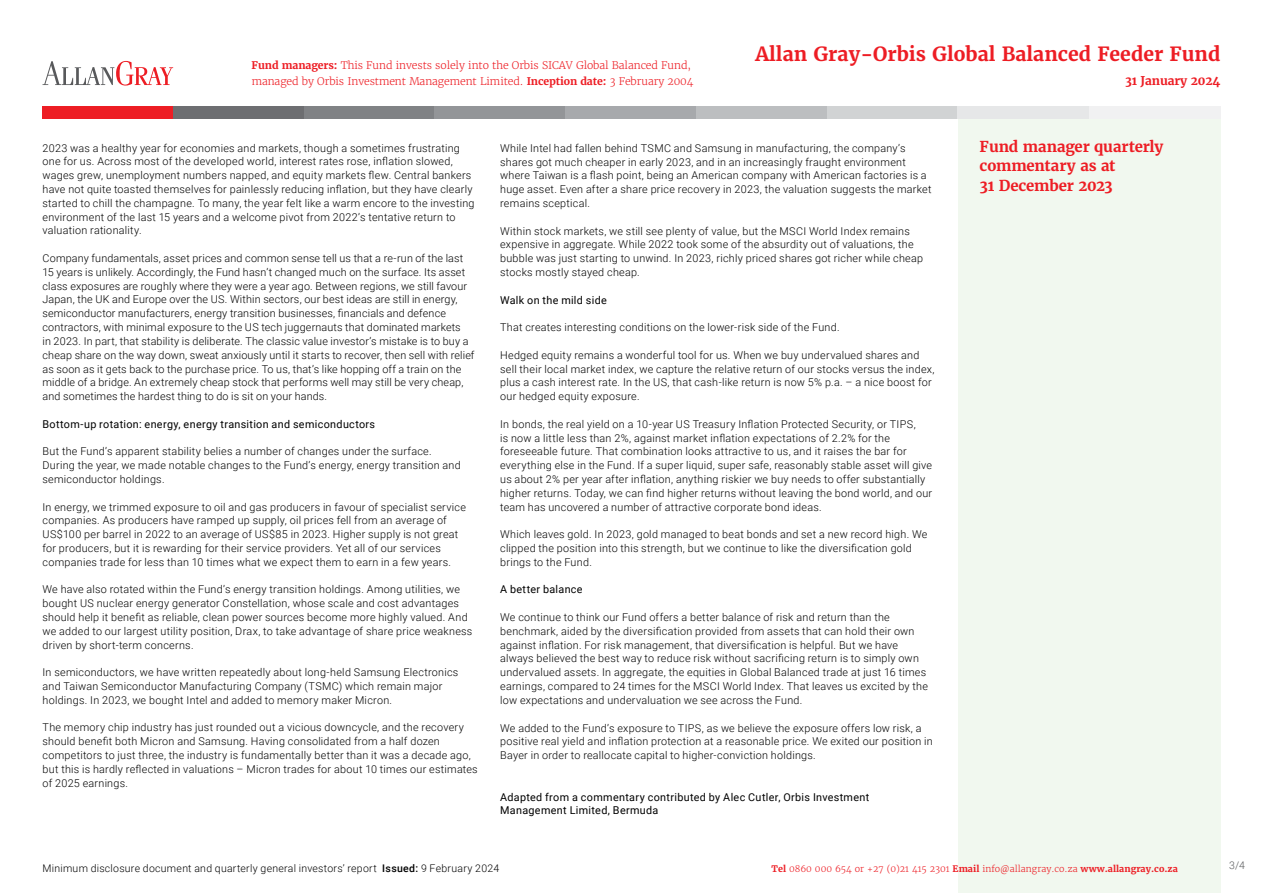
<style>
.page{position:relative;width:1263px;height:893px;background:#fff}
.page>*{position:absolute;margin:0;border:0;box-sizing:border-box;transform-origin:0 0}
.t1{font:700 19.5px "Merriweather";color:#ed1d24}
.t2{font:700 15px/19.5px "Merriweather";letter-spacing:-.015em;color:#ed1d24}
.t3{font:700 12px "Merriweather";letter-spacing:-.01em;color:#ed1d24}
.t4{font:300 10.8px/13.8px "Roboto";letter-spacing:.02em;color:#000}
.t5{font:10.8px/13.8px "Roboto";letter-spacing:.03em;color:#000}
.t6{font:300 10.5px/16.5px "Merriweather";letter-spacing:-.01em;color:#ed1d24}
.t7{font:300 10.5px "Roboto";letter-spacing:.025em;color:#000}
.t8{font:300 10.5px "Roboto";color:#58595b}
.t9{font:300 9px "Merriweather";color:#ed1d24}
.s1{font-weight:700}
.s2{font-weight:500}
</style>
<div class="page">
<div style="left:958px;top:119px;width:262px;height:774px;background:#f1f8ef"></div>
<div style="left:43px;top:106px;width:131px;height:13px;background:#ed1d24"></div>
<div style="left:1089px;top:106px;width:131px;height:13px;background:#f1f1f2"></div>
<div style="left:173px;top:106px;width:132px;height:13px;background:#6d6e71"></div>
<div style="left:304px;top:106px;width:131px;height:13px;background:#808285"></div>
<div style="left:435px;top:106px;width:131px;height:13px;background:#939598"></div>
<div style="left:565px;top:106px;width:132px;height:13px;background:#a7a9ac"></div>
<div style="left:696px;top:106px;width:132px;height:13px;background:#bcbec0"></div>
<div style="left:827px;top:106px;width:131px;height:13px;background:#d1d3d4"></div>
<div style="left:958px;top:106px;width:131px;height:13px;background:#e6e7e8"></div>
<svg style="left:43px;top:61px;width:130px;height:25px"></svg>
<p class="t6" style="left:252px;top:57px;width:443px"><span class="s1">Fund managers:</span> This Fund invests solely into the Orbis SICAV Global Balanced Fund, managed by Orbis Investment Management Limited. <span class="s1">Inception date:</span> 3 February 2004</p>
<h1 class="t1" style="left:755px;top:42px;width:466px">Allan Gray-Orbis Global Balanced Feeder Fund</h1>
<p class="t3" style="left:1125px;top:73px;width:97px">31 January 2024</p>
<p class="t4" style="left:43px;top:140px;width:433px">2023 was a healthy year for economies and markets, though a sometimes frustrating one for us. Across most of the developed world, interest rates rose, inflation slowed, wages grew, unemployment numbers napped, and equity markets flew. Central bankers have not quite toasted themselves for painlessly reducing inflation, but they have clearly started to chill the champagne. To many, the year felt like a warm encore to the investing environment of the last 15 years and a welcome pivot from 2022’s tentative return to valuation rationality.</p>
<p class="t4" style="left:43px;top:251px;width:433px">Company fundamentals, asset prices and common sense tell us that a re-run of the last 15 years is unlikely. Accordingly, the Fund hasn’t changed much on the surface. Its asset class exposures are roughly where they were a year ago. Between regions, we still favour Japan, the UK and Europe over the US. Within sectors, our best ideas are still in energy, semiconductor manufacturers, energy transition businesses, financials and defence contractors, with minimal exposure to the US tech juggernauts that dominated markets<br>in 2023. In part, that stability is deliberate. The classic value investor’s mistake is to buy a cheap share on the way down, sweat anxiously until it starts to recover, then sell with relief as soon as it gets back to the purchase price. To us, that’s like hopping off a train on the middle of a bridge. An extremely cheap stock that performs well may still be very cheap, and sometimes the hardest thing to do is sit on your hands.</p>
<p class="t5" style="left:43px;top:417px;width:334px">Bottom-up rotation: energy, energy transition and semiconductors</p>
<p class="t4" style="left:43px;top:444px;width:420px">But the Fund’s apparent stability belies a number of changes under the surface.<br>During the year, we made notable changes to the Fund’s energy, energy transition and semiconductor holdings.</p>
<p class="t4" style="left:43px;top:499px;width:425px">In energy, we trimmed exposure to oil and gas producers in favour of specialist service companies. As producers have ramped up supply, oil prices fell from an average of US$100 per barrel in 2022 to an average of US$85 in 2023. Higher supply is not great for producers, but it is rewarding for their service providers. Yet all of our services companies trade for less than 10 times what we expect them to earn in a few years.</p>
<p class="t4" style="left:43px;top:582px;width:431px">We have also rotated within the Fund’s energy transition holdings. Among utilities, we bought US nuclear energy generator Constellation, whose scale and cost advantages should help it benefit as reliable, clean power sources become more highly valued. And we added to our largest utility position, Drax, to take advantage of share price weakness driven by short-term concerns.</p>
<p class="t4" style="left:43px;top:665px;width:417px">In semiconductors, we have written repeatedly about long-held Samsung Electronics and Taiwan Semiconductor Manufacturing Company (TSMC) which remain major holdings. In 2023, we bought Intel and added to memory maker Micron.</p>
<p class="t4" style="left:43px;top:720px;width:437px">The memory chip industry has just rounded out a vicious downcycle, and the recovery should benefit both Micron and Samsung. Having consolidated from a half dozen competitors to just three, the industry is fundamentally better than it was a decade ago, but this is hardly reflected in valuations – Micron trades for about 10 times our estimates of 2025 earnings.</p>
<p class="t4" style="left:500px;top:141px;width:433px">While Intel had fallen behind TSMC and Samsung in manufacturing, the company’s shares got much cheaper in early 2023, and in an increasingly fraught environment where Taiwan is a flash point, being an American company with American factories is a huge asset. Even after a share price recovery in 2023, the valuation suggests the market remains sceptical.</p>
<p class="t4" style="left:500px;top:223px;width:424px">Within stock markets, we still see plenty of value, but the MSCI World Index remains expensive in aggregate. While 2022 took some of the absurdity out of valuations, the bubble was just starting to unwind. In 2023, richly priced shares got richer while cheap stocks mostly stayed cheap.</p>
<p class="t5" style="left:500px;top:292px;width:108px">Walk on the mild side</p>
<p class="t4" style="left:500px;top:320px;width:341px">That creates interesting conditions on the lower-risk side of the Fund.</p>
<p class="t4" style="left:500px;top:348px;width:436px">Hedged equity remains a wonderful tool for us. When we buy undervalued shares and sell their local market index, we capture the relative return of our stocks versus the index, plus a cash interest rate. In the US, that cash-like return is now 5% p.a. – a nice boost for our hedged equity exposure.</p>
<p class="t4" style="left:500px;top:417px;width:434px">In bonds, the real yield on a 10-year US Treasury Inflation Protected Security, or TIPS,<br>is now a little less than 2%, against market inflation expectations of 2.2% for the foreseeable future. That combination looks attractive to us, and it raises the bar for everything else in the Fund. If a super liquid, super safe, reasonably stable asset will give us about 2% per year after inflation, anything riskier we buy needs to offer substantially higher returns. Today, we can find higher returns without leaving the bond world, and our team has uncovered a number of attractive corporate bond ideas.</p>
<p class="t4" style="left:500px;top:527px;width:429px">Which leaves gold. In 2023, gold managed to beat bonds and set a new record high. We clipped the position into this strength, but we continue to like the diversification gold brings to the Fund.</p>
<p class="t5" style="left:500px;top:582px;width:84px">A better balance</p>
<p class="t4" style="left:500px;top:610px;width:429px">We continue to think our Fund offers a better balance of risk and return than the benchmark, aided by the diversification provided from assets that can hold their own against inflation. For risk management, that diversification is helpful. But we have always believed the best way to reduce risk without sacrificing return is to simply own undervalued assets. In aggregate, the equities in Global Balanced trade at just 16 times earnings, compared to 24 times for the MSCI World Index. That leaves us excited by the low expectations and undervaluation we see across the Fund.</p>
<p class="t4" style="left:500px;top:720px;width:434px">We added to the Fund’s exposure to TIPS, as we believe the exposure offers low risk, a positive real yield and inflation protection at a reasonable price. We exited our position in<br>Bayer in order to reallocate capital to higher-conviction holdings.</p>
<p class="t5" style="left:500px;top:789px;width:371px">Adapted from a commentary contributed by Alec Cutler, Orbis Investment<br>Management Limited, Bermuda</p>
<h2 class="t2" style="left:980px;top:137px;width:185px">Fund manager quarterly commentary as at<br>31 December 2023</h2>
<p class="t7" style="left:43px;top:861px;width:336px">Minimum disclosure document and quarterly general investors’ report</p>
<p class="t8" style="left:1229px;top:857px;width:17px">3/4</p>
<p class="t7" style="left:382px;top:861px;width:119px"><span class="s2">Issued:</span> 9 February 2024</p>
<p class="t9" style="left:772px;top:863px;width:408px"><span class="s1">Tel</span> 0860 000 654 or +27 (0)21 415 2301 <span class="s1">Email</span> info@allangray.co.za <span class="s1">www.allangray.co.za</span></p>
</div>
